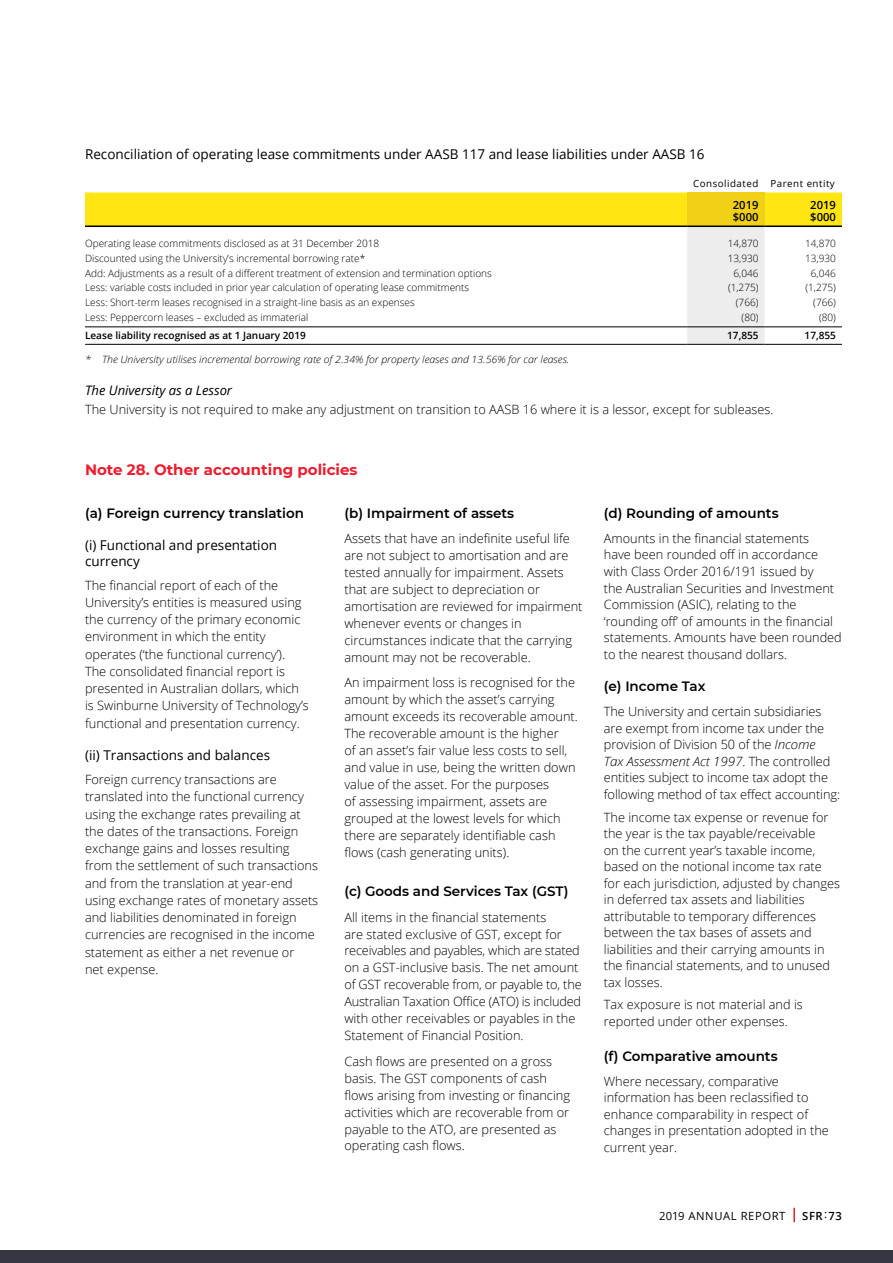
<style>
.page{position:relative;width:893px;height:1263px;background:#fff}
.page>*{position:absolute;margin:0;border:0;box-sizing:border-box;transform-origin:0 0}
.fin_-_note_heading{font:700 15px "Montserrat";color:#ed1c2e}
.fin_-_subhead_2{font:13.5px/15.8px "Open Sans";color:#000}
.fin_-_subhead_1{font:600 13.5px "Montserrat";color:#000}
.fin_-_subhead_3{font:italic 13.05px "Open Sans";color:#000}
.body_text{font:300 12.75px/17px "Open Sans";color:#000}
.fin_table_-__000{font:600 11.25px/12px "Open Sans";color:#000}
.t1{font:11.25px "Open Sans";letter-spacing:.05em;color:#000}
.fin_table_-_text{font:300 10.05px "Open Sans";color:#000}
.captions_footnotes{font:italic 300 10.05px "Open Sans";color:#000;scale:1.05 1}
.fin_table_-_text-2{font:600 10.05px "Open Sans";color:#000}
.fin_table_-_consol_p{font:9.75px "Open Sans";letter-spacing:.05em;color:#000}
.s1{font-style:italic}
.s2{font-weight:400}
</style>
<div class="page">
<svg style="left:85px;top:192px;width:757px;height:152px"></svg>
<hr style="left:85px;top:327px;width:602px;height:1px;background:#000">
<hr style="left:687px;top:327px;width:78px;height:1px;background:#000">
<hr style="left:765px;top:327px;width:77px;height:1px;background:#000">
<hr style="left:85px;top:344px;width:602px;height:1px;background:#000">
<hr style="left:687px;top:344px;width:78px;height:1px;background:#000">
<hr style="left:765px;top:344px;width:77px;height:1px;background:#000">
<hr style="left:85px;top:226px;width:602px;height:1px;background:#000">
<hr style="left:687px;top:226px;width:78px;height:1px;background:#000">
<hr style="left:765px;top:226px;width:77px;height:1px;background:#000">
<svg style="left:793px;top:1208px;width:2px;height:14px"></svg>
<div style="left:0;top:1250px;width:893px;height:13px;background:#343741"></div>
<p class="fin_-_subhead_2" style="left:85px;top:146px;width:621px">Reconciliation of operating lease commitments under AASB 117 and lease liabilities under AASB 16</p>
<p class="fin_table_-_consol_p" style="left:693px;top:177px;width:67px">Consolidated</p>
<p class="fin_table_-_consol_p" style="left:771px;top:177px;width:66px">Parent entity</p>
<p class="fin_table_-__000" style="left:733px;top:199px;width:27px">2019 $000</p>
<p class="fin_table_-__000" style="left:810px;top:199px;width:27px">2019 $000</p>
<p class="fin_table_-_text" style="left:85px;top:236px;width:296px">Operating lease commitments disclosed as at 31 December 2018</p>
<p class="fin_table_-_text" style="left:728px;top:236px;width:32px">14,870</p>
<p class="fin_table_-_text" style="left:805px;top:236px;width:32px">14,870</p>
<p class="fin_table_-_text" style="left:85px;top:251px;width:282px">Discounted using the University’s incremental borrowing rate*</p>
<p class="fin_table_-_text" style="left:728px;top:251px;width:32px">13,930</p>
<p class="fin_table_-_text" style="left:805px;top:251px;width:32px">13,930</p>
<p class="fin_table_-_text" style="left:85px;top:266px;width:408px">Add: Adjustments as a result of a different treatment of extension and termination options</p>
<p class="fin_table_-_text" style="left:733px;top:266px;width:27px">6,046</p>
<p class="fin_table_-_text" style="left:811px;top:266px;width:27px">6,046</p>
<p class="fin_table_-_text" style="left:85px;top:281px;width:386px">Less: variable costs included in prior year calculation of operating lease commitments</p>
<p class="fin_table_-_text" style="left:728px;top:281px;width:32px">(1,275)</p>
<p class="fin_table_-_text" style="left:805px;top:281px;width:32px">(1,275)</p>
<p class="fin_table_-_text" style="left:85px;top:296px;width:331px">Less: Short-term leases recognised in a straight-line basis as an expenses</p>
<p class="fin_table_-_text" style="left:736px;top:296px;width:24px">(766)</p>
<p class="fin_table_-_text" style="left:813px;top:296px;width:24px">(766)</p>
<p class="fin_table_-_text" style="left:85px;top:311px;width:225px">Less: Peppercorn leases – excluded as immaterial</p>
<p class="fin_table_-_text" style="left:742px;top:311px;width:18px">(80)</p>
<p class="fin_table_-_text" style="left:819px;top:311px;width:18px">(80)</p>
<p class="fin_table_-_text-2" style="left:85px;top:328px;width:222px">Lease liability recognised as at 1 January 2019</p>
<p class="fin_table_-_text-2" style="left:727px;top:328px;width:33px">17,855</p>
<p class="fin_table_-_text-2" style="left:805px;top:328px;width:33px">17,855</p>
<p class="captions_footnotes" style="left:85px;top:353px;width:463px">* The University utilises incremental borrowing rate of 2.34% for property leases and 13.56% for car leases.</p>
<p class="fin_-_subhead_3" style="left:85px;top:381px;width:149px">The University as a Lessor</p>
<p class="body_text" style="left:85px;top:401px;width:690px">The University is not required to make any adjustment on transition to AASB 16 where it is a lessor, except for subleases.</p>
<p class="fin_-_note_heading" style="left:85px;top:459px;width:274px">Note 28. Other accounting policies</p>
<p class="fin_-_subhead_1" style="left:85px;top:503px;width:221px">(a) Foreign currency translation</p>
<p class="fin_-_subhead_2" style="left:85px;top:537px;width:194px">(i) Functional and presentation currency</p>
<p class="body_text" style="left:85px;top:576px;width:225px">The financial report of each of the University’s entities is measured using the currency of the primary economic environment in which the entity operates (‘the functional currency’).<br>The consolidated financial report is presented in Australian dollars, which is Swinburne University of Technology’s functional and presentation currency.</p>
<p class="fin_-_subhead_2" style="left:85px;top:747px;width:187px">(ii) Transactions and balances</p>
<p class="body_text" style="left:85px;top:770px;width:235px">Foreign currency transactions are translated into the functional currency using the exchange rates prevailing at the dates of the transactions. Foreign exchange gains and losses resulting from the settlement of such transactions and from the translation at year-end using exchange rates of monetary assets and liabilities denominated in foreign currencies are recognised in the income statement as either a net revenue or<br>net expense.</p>
<p class="fin_-_subhead_1" style="left:344px;top:503px;width:171px">(b) Impairment of assets</p>
<p class="body_text" style="left:344px;top:529px;width:240px">Assets that have an indefinite useful life are not subject to amortisation and are tested annually for impairment. Assets that are subject to depreciation or amortisation are reviewed for impairment whenever events or changes in circumstances indicate that the carrying amount may not be recoverable.</p>
<p class="body_text" style="left:344px;top:674px;width:235px">An impairment loss is recognised for the amount by which the asset’s carrying amount exceeds its recoverable amount.<br>The recoverable amount is the higher<br>of an asset’s fair value less costs to sell, and value in use, being the written down value of the asset. For the purposes<br>of assessing impairment, assets are grouped at the lowest levels for which there are separately identifiable cash flows (cash generating units).</p>
<p class="fin_-_subhead_1" style="left:344px;top:882px;width:225px">(c) Goods and Services Tax (GST)</p>
<p class="body_text" style="left:344px;top:908px;width:239px">All items in the financial statements<br>are stated exclusive of GST, except for receivables and payables, which are stated on a GST-inclusive basis. The net amount of GST recoverable from, or payable to, the Australian Taxation Office (ATO) is included with other receivables or payables in the Statement of Financial Position.</p>
<p class="body_text" style="left:344px;top:1052px;width:227px">Cash flows are presented on a gross basis. The GST components of cash flows arising from investing or financing activities which are recoverable from or payable to the ATO, are presented as operating cash flows.</p>
<p class="fin_-_subhead_1" style="left:604px;top:503px;width:176px">(d) Rounding of amounts</p>
<p class="body_text" style="left:604px;top:530px;width:240px;line-height:16.5px">Amounts in the financial statements<br>have been rounded off in accordance with Class Order 2016/191 issued by<br>the Australian Securities and Investment Commission (ASIC), relating to the ‘rounding off’ of amounts in the financial statements. Amounts have been rounded to the nearest thousand dollars.</p>
<p class="fin_-_subhead_1" style="left:604px;top:677px;width:103px">(e) Income Tax</p>
<p class="body_text" style="left:604px;top:703px;width:238px;line-height:16.5px">The University and certain subsidiaries are exempt from income tax under the provision of Division 50 of the <span class="s1">Income<br>Tax Assessment Act 1997</span>. The controlled entities subject to income tax adopt the following method of tax effect accounting:</p>
<p class="body_text" style="left:604px;top:808px;width:238px;line-height:16.5px">The income tax expense or revenue for the year is the tax payable/receivable<br>on the current year’s taxable income, based on the notional income tax rate for each jurisdiction, adjusted by changes in deferred tax assets and liabilities attributable to temporary differences between the tax bases of assets and liabilities and their carrying amounts in the financial statements, and to unused tax losses.</p>
<p class="body_text" style="left:604px;top:996px;width:201px;line-height:16.5px">Tax exposure is not material and is reported under other expenses.</p>
<p class="fin_-_subhead_1" style="left:604px;top:1046px;width:175px">(f) Comparative amounts</p>
<p class="body_text" style="left:604px;top:1072px;width:227px;line-height:16.5px">Where necessary, comparative information has been reclassified to enhance comparability in respect of changes in presentation adopted in the current year.</p>
<p class="t1" style="left:659px;top:1208px;width:128px">2019 ANNUAL REPORT</p>
<p class="fin_table_-__000" style="left:802px;top:1209px;width:41px">SFR<span class="s2">:</span>73</p>
</div>
